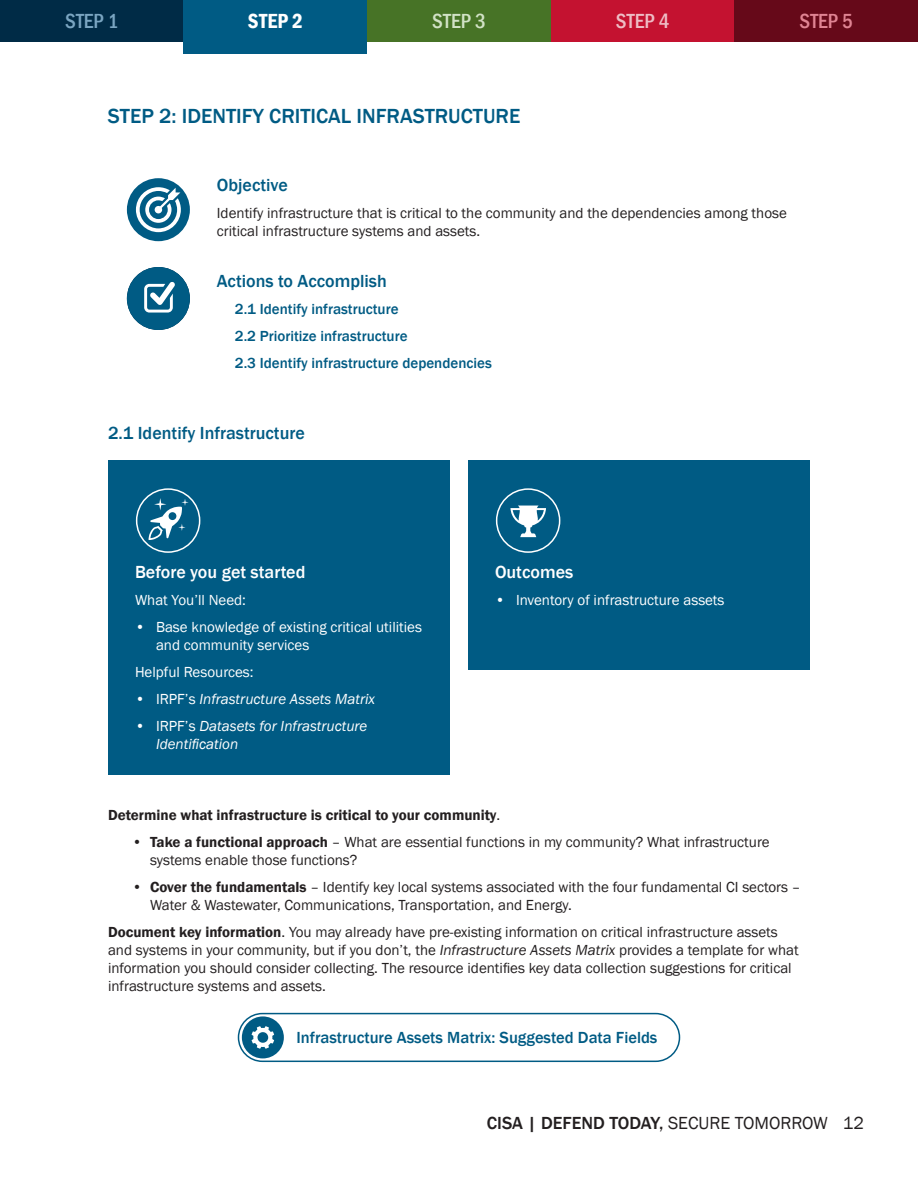
<style>
.page{position:relative;width:918px;height:1188px;background:#fff}
.page>*{position:absolute;margin:0;border:0;box-sizing:border-box;transform-origin:0 0}
.t1{font:500 21px "Franklin Gothic";color:#005b84}
.t2{font:500 condensed 21px "Franklin Gothic";color:#7aa5c1}
.t3{font:600 condensed 21px "Franklin Gothic";color:#fff}
.t4{font:500 condensed 21px "Franklin Gothic";color:#d2e2c6}
.t5{font:500 condensed 21px "Franklin Gothic";color:#eebdc5}
.t6{font:500 condensed 21px "Franklin Gothic";color:#e08493}
.t7{font:500 18px "Franklin Gothic";color:#005b84}
.t8{font:500 18px "Franklin Gothic";color:#231f20}
.t9{font:500 18px "Franklin Gothic";color:#fff}
.t10{font:500 16.5px "Franklin Gothic";color:#005b84}
.t11{font:15px/18px "Franklin Gothic";color:#231f20}
.t12{font:15px/18px "Franklin Gothic";color:#fff}
.t13{font:500 15px "Franklin Gothic";color:#005b84}
.t14{font:italic 15px/18px "Franklin Gothic";color:#fff}
.t15{font:600 15px "Franklin Gothic";color:#231f20}
.s1{font-style:normal}
.s2{font-weight:400}
.s3{font-weight:600}
.s4{font-style:italic}
</style>
<div class="page">
<div style="left:0;top:0;width:184px;height:42px;background:#002b46"></div>
<div style="left:184px;top:0;width:183px;height:54px;background:#005b84"></div>
<div style="left:367px;top:0;width:184px;height:42px;background:#477326"></div>
<div style="left:551px;top:0;width:183px;height:42px;background:#c41230"></div>
<div style="left:734px;top:0;width:184px;height:42px;background:#660919"></div>
<div style="left:108px;top:460px;width:342px;height:315px;background:#005b84"></div>
<div style="left:468px;top:460px;width:342px;height:209px;background:#005b84"></div>
<div style="left:496px;top:488px;width:64px;height:65px;border:2px solid #fff;border-radius:50%"></div>
<svg style="left:510px;top:506px;width:36px;height:31px"></svg>
<div style="left:136px;top:488px;width:64px;height:65px;border:2px solid #fff;border-radius:50%"></div>
<svg style="left:149px;top:498px;width:40px;height:42px"></svg>
<div style="left:238px;top:1013px;width:442px;height:49px;border:2px solid #005b84;border-radius:24px"></div>
<div style="left:242px;top:1016px;width:42px;height:42px;background:#005b84;border-radius:50%"></div>
<svg style="left:252px;top:1026px;width:22px;height:23px"></svg>
<div style="left:127px;top:178px;width:63px;height:63px;background:#005b84;border-radius:50%"></div>
<svg style="left:136px;top:187px;width:45px;height:45px"></svg>
<div style="left:155px;top:206px;width:7px;height:7px;background:#fff;border-radius:50%"></div>
<div style="left:127px;top:267px;width:63px;height:63px;background:#005b84;border-radius:50%"></div>
<svg style="left:144px;top:282px;width:31px;height:31px"></svg>
<h1 class="t2" style="left:65px;top:7px;width:55px">STEP 1</h1>
<h1 class="t3" style="left:248px;top:7px;width:56px">STEP 2</h1>
<h1 class="t4" style="left:432px;top:7px;width:55px">STEP 3</h1>
<h1 class="t5" style="left:616px;top:7px;width:55px">STEP 4</h1>
<h1 class="t6" style="left:799px;top:7px;width:55px">STEP 5</h1>
<h2 class="t1" style="left:108px;top:103px;width:414px">STEP 2: IDENTIFY CRITICAL INFRASTRUCTURE</h2>
<h3 class="t7" style="left:217px;top:174px;width:72px">Objective</h3>
<p class="t11" style="left:217px;top:204px;width:572px">Identify infrastructure that is critical to the community and the dependencies among those critical infrastructure systems and assets.</p>
<h3 class="t7" style="left:217px;top:270px;width:171px">Actions to Accomplish</h3>
<p class="t13" style="left:235px;top:300px;width:165px">2.1 Identify infrastructure</p>
<p class="t13" style="left:235px;top:327px;width:174px">2.2 Prioritize infrastructure</p>
<p class="t13" style="left:235px;top:354px;width:258px">2.3 Identify infrastructure dependencies</p>
<h3 class="t7" style="left:108px;top:422px;width:198px">2.1 Identify Infrastructure</h3>
<p class="t9" style="left:135px;top:561px;width:172px">Before you get started</p>
<p class="t12" style="left:135px;top:591px;width:113px">What You’ll Need:</p>
<p class="t12" style="left:156px;top:618px;width:268px;text-indent:-21px">• Base knowledge of existing critical utilities and community services</p>
<p class="t12" style="left:135px;top:663px;width:120px">Helpful Resources:</p>
<p class="t14" style="left:135px;top:690px;width:242px"><span class="s1">• IRPF’s</span> Infrastructure Assets Matrix</p>
<p class="t14" style="left:156px;top:717px;width:213px;text-indent:-21px"><span class="s1">• IRPF’s</span> Datasets for Infrastructure<br>Identification</p>
<p class="t9" style="left:495px;top:561px;width:80px">Outcomes</p>
<p class="t12" style="left:495px;top:591px;width:231px">• Inventory of infrastructure assets</p>
<p class="t15" style="left:108px;top:805px;width:394px">Determine what infrastructure is critical to your community<span class="s2">.</span></p>
<p class="t11" style="left:150px;top:833px;width:621px;text-indent:-18px">• <span class="s3">Take a functional approach</span> – What are essential functions in my community? What infrastructure systems enable those functions?</p>
<p class="t11" style="left:150px;top:878px;width:652px;text-indent:-18px">• <span class="s3">Cover the fundamentals</span> – Identify key local systems associated with the four fundamental CI sectors –<br>Water &amp; Wastewater, Communications, Transportation, and Energy.</p>
<p class="t11" style="left:108px;top:923px;width:692px"><span class="s3">Document key information</span>. You may already have pre-existing information on critical infrastructure assets and systems in your community, but if you don’t, the <span class="s4">Infrastructure Assets Matrix</span> provides a template for what information you should consider collecting. The resource identifies key data collection suggestions for critical infrastructure systems and assets.</p>
<p class="t10" style="left:297px;top:1027px;width:362px">Infrastructure Assets Matrix: Suggested Data Fields</p>
<p class="t8" style="left:487px;top:1111px;width:379px">CISA | DEFEND TODAY, <span class="s2">SECURE TOMORROW 12</span></p>
</div>
